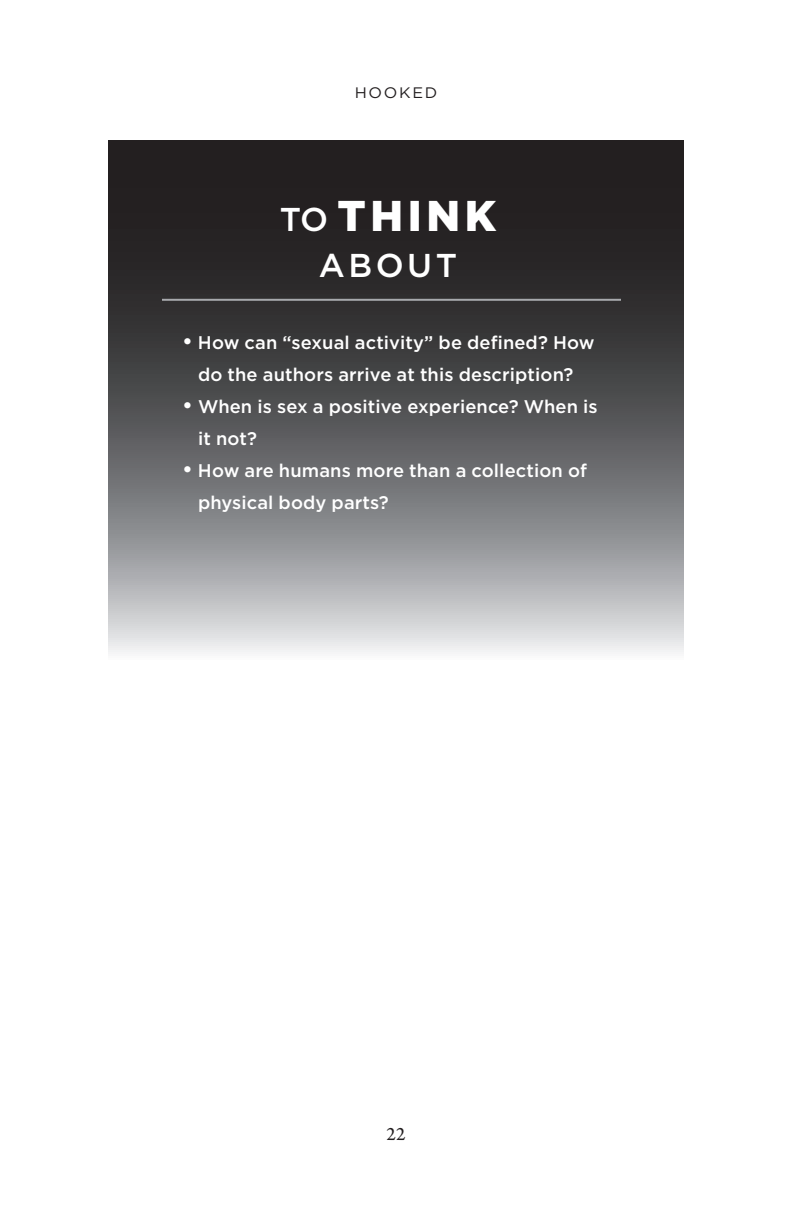
<style>
.page{position:relative;width:792px;height:1224px;background:#fff}
.page>*{position:absolute;margin:0;border:0;box-sizing:border-box;transform-origin:0 0}
.t1{font:900 43px "Gotham";letter-spacing:.105em;color:#fff}
.t2{font:500 33px "Gotham";letter-spacing:.105em;color:#fff}
.t3{font:20px "Arno Pro";color:#231f20}
.t4{font:500 18.2px/32px "Gotham";letter-spacing:.005em;color:#fff}
.t5{font:15.2px "Gotham";letter-spacing:.11em;color:#231f20;scale:1.05 1}
.s1{font-weight:500;font-size:33px}
.s2{font-size:22px}
</style>
<div class="page">
<svg style="left:108px;top:141px;width:576px;height:511px;background:#5f5f61"></svg>
<hr style="left:162px;top:299px;width:459px;height:2px;background:#a8a9ad">
<p class="t5" style="left:355px;top:83px;width:80px">HOOKED</p>
<h1 class="t1" style="left:280px;top:191px;width:218px"><span class="s1">TO</span> THINK</h1>
<h2 class="t2" style="left:319px;top:244px;width:140px">ABOUT</h2>
<p class="t4" style="left:182px;top:326px;width:414px;text-align:center"><span class="s2">•</span> How can “sexual activity” be defined? How do the authors arrive at this description?</p>
<p class="t4" style="left:198px;top:390px;width:401px;text-indent:-16px"><span class="s2">•</span> When is sex a positive experience? When is it not?</p>
<p class="t4" style="left:198px;top:454px;width:391px;text-indent:-16px"><span class="s2">•</span> How are humans more than a collection of physical body parts?</p>
<p class="t3" style="left:386px;top:1122px;width:21px">22</p>
</div>
